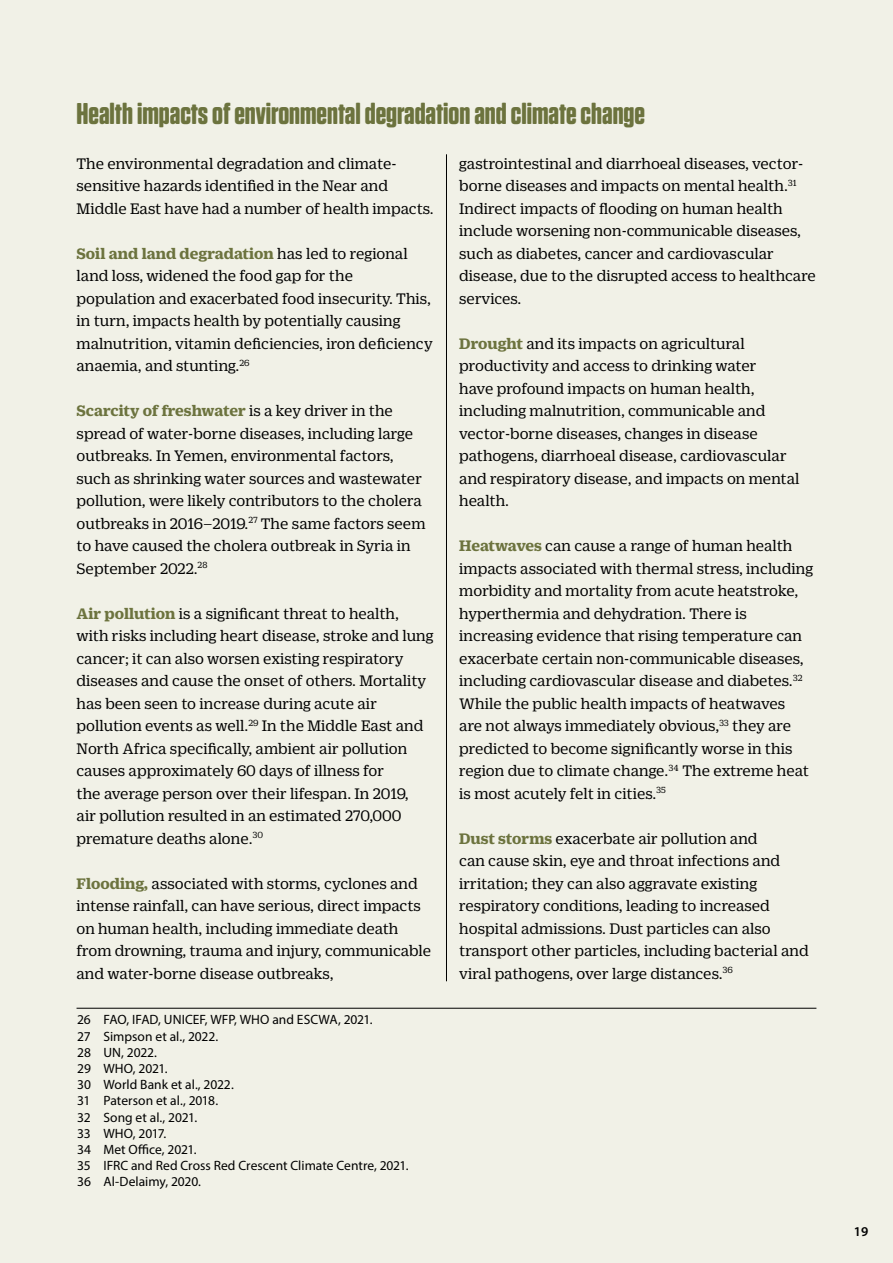
<style>
.page{position:relative;width:893px;height:1263px;background:#f1f1e7}
.page>*{position:absolute;margin:0;border:0;box-sizing:border-box;transform-origin:0 0}
.H3_mellomtittel_Jung{font:700 30px "Tungsten Rounded";color:#6c733e}
.brødtekst_Duplicate{font:16.5px/22.5px "Duplicate Ionic";color:#000}
.Fotnote_ENG{font:13.5px "Myriad Pro";color:#000}
.t1{font:600 13.5px "Myriad Pro";color:#000}
.s1{font-weight:700;color:#6c733e}
</style>
<div class="page">
<hr style="left:77px;top:1008px;width:739px;height:1px;background:#000">
<hr style="left:446px;top:155px;width:1px;height:826px;background:#000">
<h3 class="H3_mellomtittel_Jung" style="left:77px;top:97px;width:570px">Health impacts of environmental degradation and climate change</h3>
<p class="brødtekst_Duplicate" style="left:77px;top:151px;width:359px">The environmental degradation and climate&shy;sensitive hazards identified in the Near and<br>Middle East have had a number of health impacts.</p>
<p class="brødtekst_Duplicate" style="left:77px;top:241px;width:358px"><span class="s1">Soil and land degradation</span> has led to regional land loss, widened the food gap for the population and exacerbated food insecurity. This, in turn, impacts health by potentially causing malnutrition, vitamin deficiencies, iron deficiency anaemia, and stunting.<sup>26</sup></p>
<p class="brødtekst_Duplicate" style="left:77px;top:398px;width:350px"><span class="s1">Scarcity of freshwater</span> is a key driver in the spread of water-borne diseases, including large outbreaks. In Yemen, environmental factors, such as shrinking water sources and wastewater pollution, were likely contributors to the cholera outbreaks in 2016–2019.<sup>27</sup> The same factors seem to have caused the cholera outbreak in Syria in September 2022.<sup>28</sup></p>
<p class="brødtekst_Duplicate" style="left:77px;top:601px;width:359px"><span class="s1">Air pollution</span> is a significant threat to health, with risks including heart disease, stroke and lung cancer; it can also worsen existing respiratory diseases and cause the onset of others. Mortality has been seen to increase during acute air pollution events as well.<sup>29</sup> In the Middle East and North Africa specifically, ambient air pollution causes approximately 60 days of illness for<br>the average person over their lifespan. In 2019,<br>air pollution resulted in an estimated 270,000 premature deaths alone.<sup>30</sup></p>
<p class="brødtekst_Duplicate" style="left:77px;top:871px;width:356px"><span class="s1">Flooding,</span> associated with storms, cyclones and intense rainfall, can have serious, direct impacts on human health, including immediate death from drowning, trauma and injury, communicable and water-borne disease outbreaks,</p>
<p class="Fotnote_ENG" style="left:77px;top:1011px;width:297px">26 FAO, IFAD, UNICEF, WFP, WHO and ESCWA, 2021.</p>
<p class="Fotnote_ENG" style="left:77px;top:1028px;width:143px">27 Simpson et al., 2022.</p>
<p class="Fotnote_ENG" style="left:77px;top:1044px;width:81px">28 UN, 2022.</p>
<p class="Fotnote_ENG" style="left:77px;top:1060px;width:92px">29 WHO, 2021.</p>
<p class="Fotnote_ENG" style="left:77px;top:1076px;width:158px">30 World Bank et al., 2022.</p>
<p class="Fotnote_ENG" style="left:77px;top:1092px;width:142px">31 Paterson et al., 2018.</p>
<p class="Fotnote_ENG" style="left:77px;top:1109px;width:122px">32 Song et al., 2021.</p>
<p class="Fotnote_ENG" style="left:77px;top:1125px;width:91px">33 WHO, 2017.</p>
<p class="Fotnote_ENG" style="left:77px;top:1141px;width:121px">34 Met Office, 2021.</p>
<p class="Fotnote_ENG" style="left:77px;top:1157px;width:333px">35 IFRC and Red Cross Red Crescent Climate Centre, 2021.</p>
<p class="Fotnote_ENG" style="left:77px;top:1173px;width:125px">36 Al-Delaimy, 2020.</p>
<p class="brødtekst_Duplicate" style="left:459px;top:151px;width:358px">gastrointestinal and diarrhoeal diseases, vector&shy;borne diseases and impacts on mental health.<sup>31<br></sup>Indirect impacts of flooding on human health include worsening non-communicable diseases, such as diabetes, cancer and cardiovascular disease, due to the disrupted access to healthcare services.</p>
<p class="brødtekst_Duplicate" style="left:459px;top:331px;width:342px"><span class="s1">Drought</span> and its impacts on agricultural productivity and access to drinking water<br>have profound impacts on human health, including malnutrition, communicable and vector-borne diseases, changes in disease pathogens, diarrhoeal disease, cardiovascular and respiratory disease, and impacts on mental health.</p>
<p class="brødtekst_Duplicate" style="left:459px;top:533px;width:355px"><span class="s1">Heatwaves</span> can cause a range of human health impacts associated with thermal stress, including morbidity and mortality from acute heatstroke, hyperthermia and dehydration. There is increasing evidence that rising temperature can exacerbate certain non-communicable diseases, including cardiovascular disease and diabetes.<sup>32<br></sup>While the public health impacts of heatwaves<br>are not always immediately obvious,<sup>33</sup> they are predicted to become significantly worse in this region due to climate change.<sup>34</sup> The extreme heat is most acutely felt in cities.<sup>35</sup></p>
<p class="brødtekst_Duplicate" style="left:459px;top:826px;width:351px"><span class="s1">Dust storms</span> exacerbate air pollution and<br>can cause skin, eye and throat infections and irritation; they can also aggravate existing respiratory conditions, leading to increased hospital admissions. Dust particles can also transport other particles, including bacterial and viral pathogens, over large distances.<sup>36</sup></p>
<p class="t1" style="left:854px;top:1223px;width:16px">19</p>
</div>
